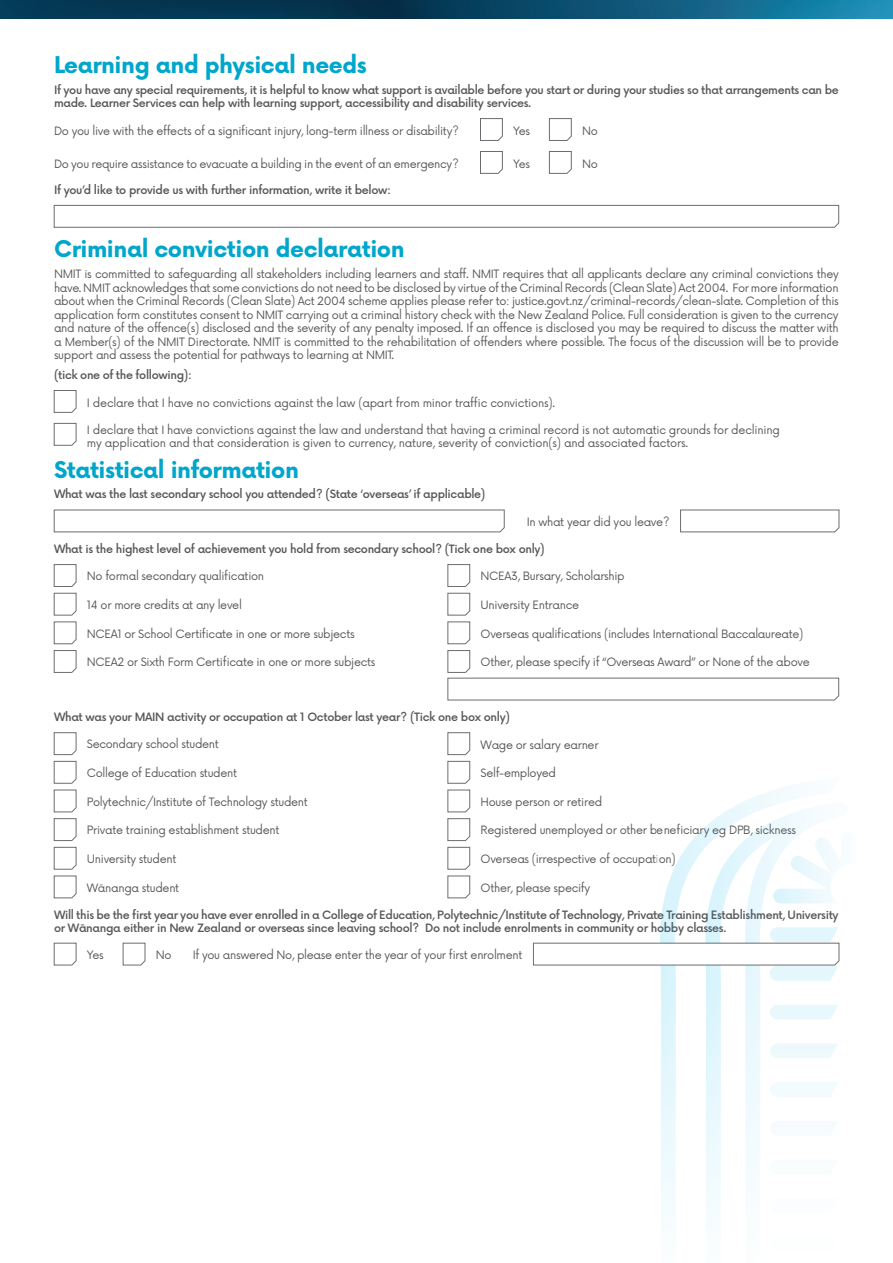
<style>
.page{position:relative;width:893px;height:1263px;background:#fff}
.page>*{position:absolute;margin:0;border:0;box-sizing:border-box;transform-origin:0 0}
.t1{font:700 22.5px "Now";letter-spacing:-.02em;color:#00a6cb}
.t2{font:11.25px/13.5px "Now";letter-spacing:-.03em;color:#57585a;text-align:justify}
.t3{font:500 11.25px/13.5px "Now";letter-spacing:-.03em;color:#57585a}
</style>
<div class="page">
<img style="left:0;top:0;width:893px;height:19px">
<svg style="left:54px;top:205px;width:785px;height:23px"></svg>
<svg style="left:54px;top:510px;width:451px;height:22px"></svg>
<svg style="left:680px;top:510px;width:159px;height:22px"></svg>
<svg style="left:54px;top:564px;width:22px;height:23px"></svg>
<svg style="left:54px;top:732px;width:22px;height:23px"></svg>
<svg style="left:447px;top:732px;width:23px;height:23px"></svg>
<svg style="left:447px;top:564px;width:23px;height:23px"></svg>
<svg style="left:54px;top:621px;width:22px;height:23px"></svg>
<svg style="left:54px;top:790px;width:22px;height:22px"></svg>
<svg style="left:447px;top:790px;width:23px;height:22px"></svg>
<svg style="left:54px;top:847px;width:22px;height:22px"></svg>
<svg style="left:447px;top:847px;width:23px;height:22px"></svg>
<svg style="left:447px;top:621px;width:23px;height:23px"></svg>
<svg style="left:54px;top:593px;width:22px;height:22px"></svg>
<svg style="left:54px;top:761px;width:22px;height:23px"></svg>
<svg style="left:447px;top:761px;width:23px;height:23px"></svg>
<svg style="left:447px;top:593px;width:23px;height:22px"></svg>
<svg style="left:54px;top:650px;width:22px;height:23px"></svg>
<svg style="left:54px;top:818px;width:22px;height:23px"></svg>
<svg style="left:447px;top:818px;width:23px;height:23px"></svg>
<svg style="left:54px;top:875px;width:22px;height:23px"></svg>
<svg style="left:447px;top:875px;width:23px;height:23px"></svg>
<svg style="left:447px;top:650px;width:392px;height:50px"></svg>
<svg style="left:54px;top:390px;width:22px;height:23px"></svg>
<svg style="left:54px;top:423px;width:22px;height:23px"></svg>
<svg style="left:54px;top:943px;width:22px;height:22px"></svg>
<svg style="left:480px;top:118px;width:23px;height:23px"></svg>
<svg style="left:480px;top:151px;width:23px;height:23px"></svg>
<svg style="left:123px;top:943px;width:22px;height:22px"></svg>
<svg style="left:549px;top:118px;width:23px;height:23px"></svg>
<svg style="left:549px;top:151px;width:23px;height:23px"></svg>
<svg style="left:533px;top:942px;width:125px;height:24px"></svg>
<svg style="left:658px;top:785px;width:181px;height:425px"></svg>
<p class="t1" style="left:54px;top:48px;width:314px">Learning and physical needs</p>
<p class="t3" style="left:54px;top:82px;width:786px">If you have any special requirements, it is helpful to know what support is available before you start or during your studies so that arrangements can be made. Learner Services can help with learning support, accessibility and disability services.</p>
<p class="t2" style="left:54px;top:123px;width:406px">Do you live with the effects of a significant injury, long-term illness or disability?</p>
<p class="t2" style="left:54px;top:156px;width:406px">Do you require assistance to evacuate a building in the event of an emergency?</p>
<p class="t3" style="left:54px;top:183px;width:339px">If you’d like to provide us with further information, write it below:</p>
<p class="t1" style="left:54px;top:232px;width:352px">Criminal conviction declaration</p>
<p class="t2" style="left:513px;top:123px;width:19px">Yes</p>
<p class="t2" style="left:513px;top:156px;width:19px">Yes</p>
<p class="t2" style="left:582px;top:123px;width:17px">No</p>
<p class="t2" style="left:582px;top:156px;width:17px">No</p>
<p class="t2" style="left:54px;top:267px;width:786px">NMIT is committed to safeguarding all stakeholders including learners and staff. NMIT requires that all applicants declare any criminal convictions they have. NMIT acknowledges that some convictions do not need to be disclosed by virtue of the Criminal Records (Clean Slate) Act 2004. For more information about when the Criminal Records (Clean Slate) Act 2004 scheme applies please refer to: justice.govt.nz/criminal-records/clean-slate. Completion of this application form constitutes consent to NMIT carrying out a criminal history check with the New Zealand Police. Full consideration is given to the currency and nature of the offence(s) disclosed and the severity of any penalty imposed. If an offence is disclosed you may be required to discuss the matter with a Member(s) of the NMIT Directorate. NMIT is committed to the rehabilitation of offenders where possible. The focus of the discussion will be to provide support and assess the potential for pathways to learning at NMIT.</p>
<p class="t3" style="left:54px;top:368px;width:139px">(tick one of the following):</p>
<p class="t2" style="left:87px;top:395px;width:470px">I declare that I have no convictions against the law (apart from minor traffic convictions).</p>
<p class="t2" style="left:87px;top:422px;width:695px">I declare that I have convictions against the law and understand that having a criminal record is not automatic grounds for declining my application and that consideration is given to currency, nature, severity of conviction(s) and associated factors.</p>
<p class="t3" style="left:54px;top:487px;width:433px">What was the last secondary school you attended? (State ‘overseas’ if applicable)</p>
<p class="t2" style="left:527px;top:514px;width:144px">In what year did you leave?</p>
<p class="t3" style="left:54px;top:541px;width:492px">What is the highest level of achievement you hold from secondary school? (Tick one box only)</p>
<p class="t2" style="left:87px;top:569px;width:179px">No formal secondary qualification</p>
<p class="t2" style="left:87px;top:597px;width:157px">14 or more credits at any level</p>
<p class="t2" style="left:87px;top:626px;width:269px">NCEA1 or School Certificate in one or more subjects</p>
<p class="t2" style="left:87px;top:655px;width:290px">NCEA2 or Sixth Form Certificate in one or more subjects</p>
<p class="t1" style="left:54px;top:453px;width:246px">Statistical information</p>
<p class="t2" style="left:481px;top:569px;width:146px">NCEA3, Bursary, Scholarship</p>
<p class="t2" style="left:481px;top:597px;width:100px">University Entrance</p>
<p class="t2" style="left:481px;top:626px;width:324px">Overseas qualifications (includes International Baccalaureate)</p>
<p class="t2" style="left:481px;top:655px;width:331px">Other, please specify if “Overseas Award” or None of the above</p>
<p class="t3" style="left:54px;top:709px;width:457px">What was your MAIN activity or occupation at 1 October last year? (Tick one box only)</p>
<p class="t2" style="left:87px;top:737px;width:134px">Secondary school student</p>
<p class="t2" style="left:87px;top:765px;width:152px">College of Education student</p>
<p class="t2" style="left:87px;top:794px;width:222px">Polytechnic/Institute of Technology student</p>
<p class="t2" style="left:87px;top:823px;width:194px">Private training establishment student</p>
<p class="t2" style="left:87px;top:851px;width:91px">University student</p>
<p class="t2" style="left:87px;top:880px;width:94px">Wānanga student</p>
<p class="t2" style="left:481px;top:737px;width:119px">Wage or salary earner</p>
<p class="t2" style="left:481px;top:765px;width:77px">Self-employed</p>
<p class="t2" style="left:481px;top:794px;width:123px">House person or retired</p>
<p class="t2" style="left:481px;top:823px;width:317px">Registered unemployed or other beneficiary eg DPB, sickness</p>
<p class="t2" style="left:481px;top:851px;width:197px">Overseas (irrespective of occupation)</p>
<p class="t2" style="left:481px;top:880px;width:111px">Other, please specify</p>
<p class="t3" style="left:54px;top:907px;width:786px">Will this be the first year you have ever enrolled in a College of Education, Polytechnic/Institute of Technology, Private Training Establishment, University or Wānanga either in New Zealand or overseas since leaving school? Do not include enrolments in community or hobby classes.</p>
<p class="t2" style="left:87px;top:948px;width:19px">Yes</p>
<p class="t2" style="left:193px;top:948px;width:331px">If you answered No, please enter the year of your first enrolment</p>
<p class="t2" style="left:156px;top:948px;width:17px">No</p>
</div>
